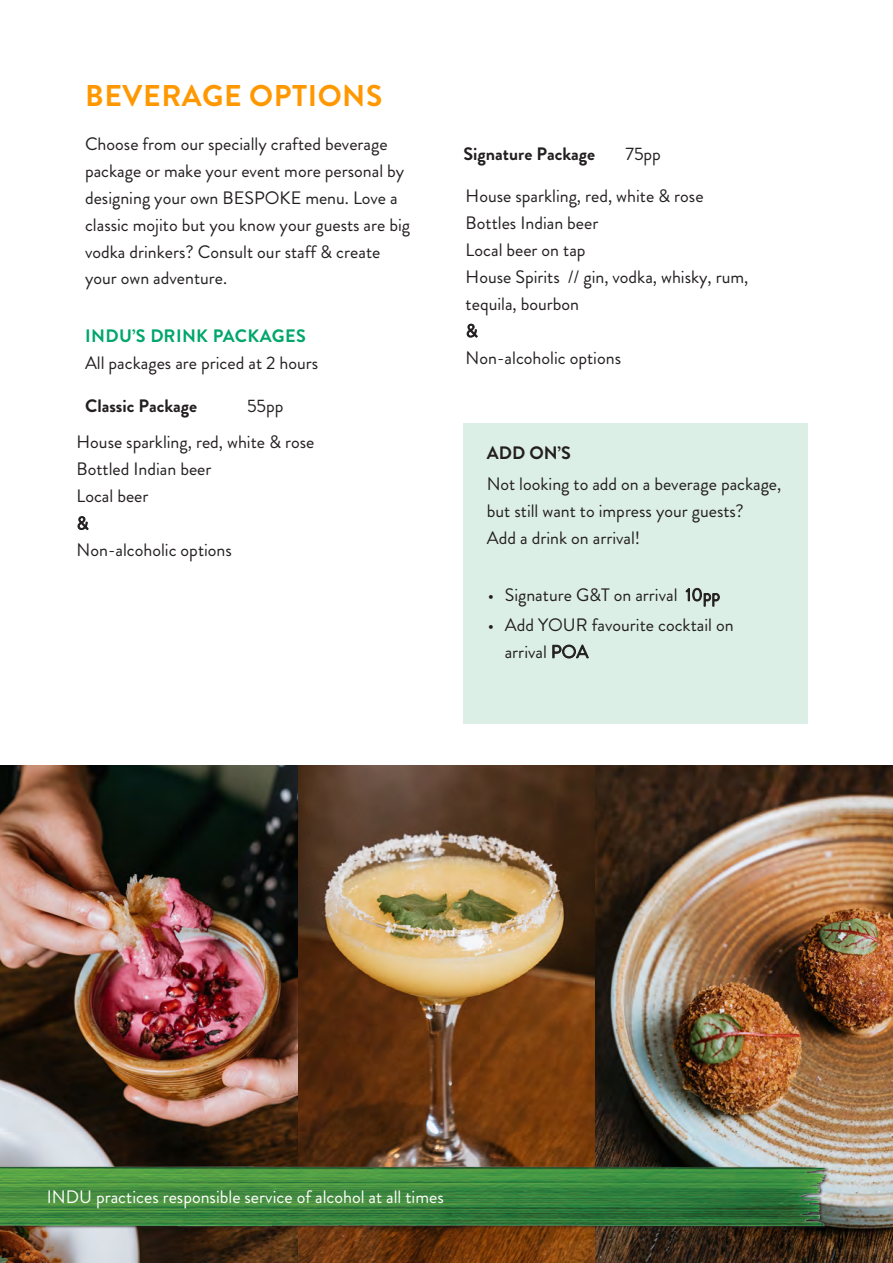
<style>
.page{position:relative;width:893px;height:1263px;background:#fff}
.page>*{position:absolute;margin:0;border:0;box-sizing:border-box;transform-origin:0 0}
.t1{font:700 30px "Brandon Grotesque";letter-spacing:.02em;color:#ff9800}
.t2{font:18px/27px "Brandon Grotesque";color:#231f20}
.t3{font:18px "Brandon Grotesque";color:#fff}
.t4{font:700 18px "Brandon Grotesque";color:#231f20}
.s1{font-weight:700;color:#00a66c}
</style>
<div class="page">
<img style="left:0;top:765px;width:893px;height:498px">
<img style="left:0;top:1153px;width:844px;height:110px">
<div style="left:463px;top:423px;width:345px;height:301px;background:#dcefe6"></div>
<p class="t1" style="left:85px;top:78px;width:299px">BEVERAGE OPTIONS</p>
<p class="t2" style="left:85px;top:130px;width:327px">Choose from our specially crafted beverage package or make your event more personal by designing your own BESPOKE menu. Love a classic mojito but you know your guests are big vodka drinkers? Consult our staff &amp; create your own adventure.</p>
<p class="t2" style="left:85px;top:322px;width:235px"><span class="s1">INDU’S DRINK PACKAGES<br></span>All packages are priced at 2 hours</p>
<p class="t4" style="left:85px;top:395px;width:114px">Classic Package</p>
<p class="t2" style="left:247px;top:392px;width:38px">55pp</p>
<p class="t2" style="left:76px;top:429px;width:239px">House sparkling, red, white &amp; rose<br>Bottled Indian beer<br>Local beer<br>&amp;<br>Non-alcoholic options</p>
<p class="t4" style="left:463px;top:143px;width:133px">Signature Package</p>
<p class="t2" style="left:625px;top:140px;width:37px">75pp</p>
<p class="t2" style="left:466px;top:182px;width:284px">House sparkling, red, white &amp; rose<br>Bottles Indian beer<br>Local beer on tap<br>House Spirits // gin, vodka, whisky, rum, tequila, bourbon<br>&amp;<br>Non-alcoholic options</p>
<p class="t4" style="left:487px;top:442px;width:85px">ADD ON’S</p>
<p class="t2" style="left:487px;top:470px;width:296px">Not looking to add on a beverage package, but still want to impress your guests?<br>Add a drink on arrival!</p>
<p class="t2" style="left:488px;top:581px;width:234px">• Signature G&amp;T on arrival 10pp</p>
<p class="t2" style="left:505px;top:612px;width:230px;line-height:26.4px;text-indent:-17px">• Add YOUR favourite cocktail on arrival POA</p>
<p class="t3" style="left:47px;top:1187px;width:399px">INDU practices responsible service of alcohol at all times</p>
</div>
